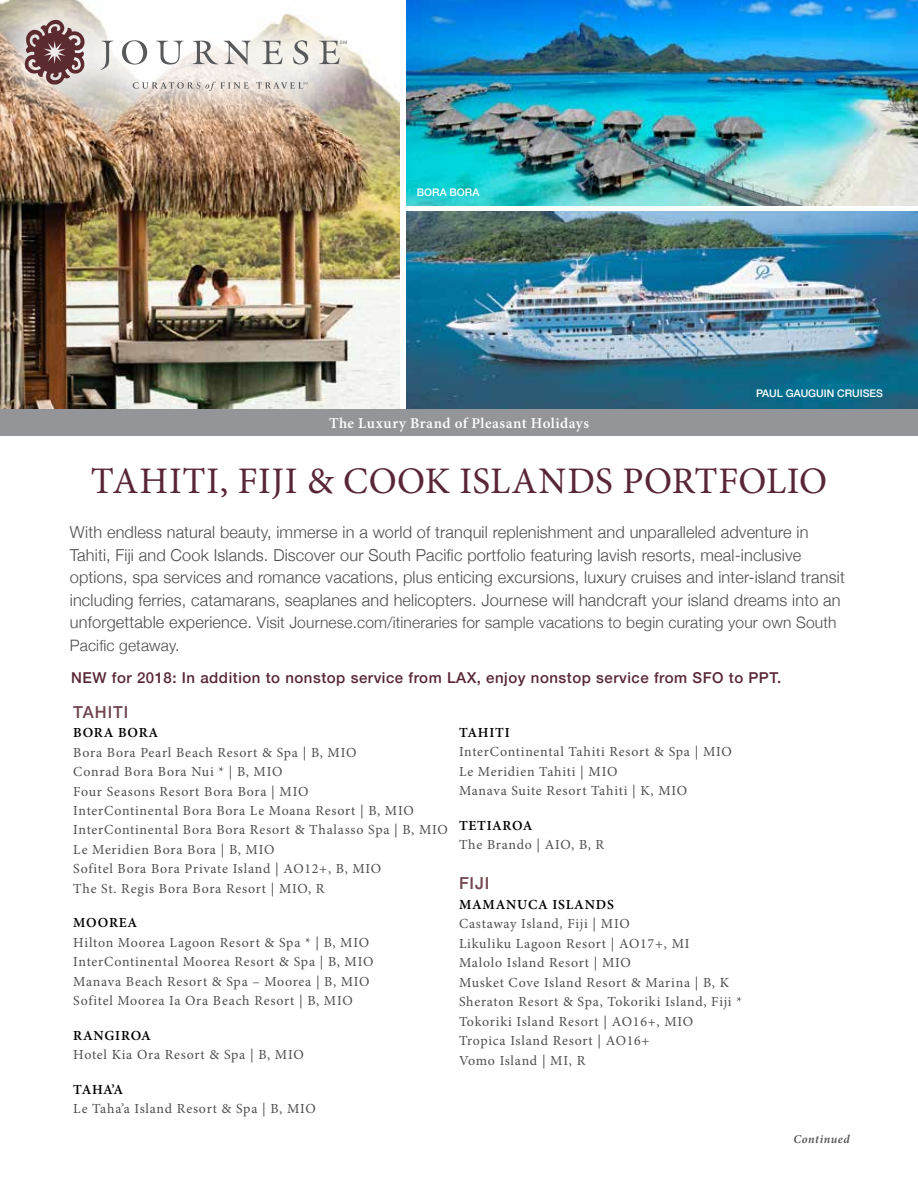
<style>
.page{position:relative;width:918px;height:1188px;background:#fff}
.page>*{position:absolute;margin:0;border:0;box-sizing:border-box;transform-origin:0 0}
.t1{font:37.5px "Minion Pro";letter-spacing:.015em;color:#592636}
.t2{font:300 16.5px/22.5px "Helvetica Neue";letter-spacing:.01em;color:#4d4d4f}
.t3{font:500 16.5px "Helvetica Neue";letter-spacing:.055em;color:#71464f}
.t4{font:300 15.75px/22.5px "Helvetica Neue";letter-spacing:.01em;color:#4d4d4f}
.t5{font:500 15px "Helvetica Neue";letter-spacing:.035em;color:#592736}
.t6{font:600 15px "Minion Pro";letter-spacing:.035em;color:#fff}
.t7{font:13.8px/19.5px "Minion Pro";letter-spacing:.055em;color:#4d4d4f}
.t8{font:600 13.8px "Minion Pro";letter-spacing:.055em;color:#000}
.t9{font:italic 600 12px "Minion Pro";letter-spacing:.05em;color:#4d4d4f}
.t10{font:500 10.5px "Helvetica Neue";color:#fff}
.s1{font-size:16.5px}
</style>
<div class="page">
<img style="left:0;top:99px;width:400px;height:311px">
<img style="left:406px;top:212px;width:512px;height:197px">
<div style="left:0;top:410px;width:918px;height:26px;background:#939598"></div>
<img style="left:406px;top:1px;width:512px;height:204px">
<div style="left:0;top:0;width:397px;height:141px;background:#fff;opacity:.85"></div>
<svg style="left:25px;top:20px;width:60px;height:65px;background:#967879"></svg>
<svg style="left:101px;top:41px;width:12px;height:29px"></svg>
<svg style="left:122px;top:40px;width:25px;height:25px"></svg>
<svg style="left:156px;top:41px;width:27px;height:24px"></svg>
<svg style="left:193px;top:40px;width:25px;height:24px"></svg>
<svg style="left:224px;top:41px;width:27px;height:24px"></svg>
<svg style="left:262px;top:41px;width:20px;height:23px"></svg>
<svg style="left:293px;top:40px;width:15px;height:25px"></svg>
<svg style="left:133px;top:82px;width:116px;height:9px"></svg>
<svg style="left:319px;top:41px;width:28px;height:23px"></svg>
<svg style="left:256px;top:82px;width:52px;height:7px"></svg>
<p class="t10" style="left:417px;top:184px;width:64px">BORA BORA</p>
<p class="t6" style="left:329px;top:413px;width:261px">The Luxury Brand of Pleasant Holidays</p>
<p class="t10" style="left:756px;top:385px;width:128px">PAUL GAUGUIN CRUISES</p>
<h1 class="t1" style="left:91px;top:456px;width:738px">TAHITI, FIJI &amp; COOK ISLANDS PORTFOLIO</h1>
<p class="t2" style="left:70px;top:520px;width:777px">With endless natural beauty, immerse in a world of tranquil replenishment and unparalleled adventure in Tahiti, Fiji and Cook Islands. Discover our South Pacific portfolio featuring lavish resorts, meal-inclusive options, spa services and romance vacations, plus enticing excursions, luxury cruises and inter-island transit including ferries, catamarans, seaplanes and helicopters. Journese will handcraft your island dreams into an</p>
<p class="t4" style="left:70px;top:610px;width:768px"><span class="s1">unforgettable experience.</span> Visit Journese.com/itineraries for sample vacations to begin curating your own South<br>Pacific getaway.</p>
<p class="t5" style="left:71px;top:666px;width:712px">NEW for 2018: In addition to nonstop service from LAX, enjoy nonstop service from SFO to PPT.</p>
<p class="t3" style="left:73px;top:698px;width:57px">TAHITI</p>
<p class="t8" style="left:73px;top:723px;width:86px">BORA BORA</p>
<p class="t7" style="left:73px;top:742px;width:376px">Bora Bora Pearl Beach Resort &amp; Spa | B, MIO<br>Conrad Bora Bora Nui * | B, MIO<br>Four Seasons Resort Bora Bora | MIO<br>InterContinental Bora Bora Le Moana Resort | B, MIO InterContinental Bora Bora Resort &amp; Thalasso Spa | B, MIO Le Meridien Bora Bora | B, MIO<br>Sofitel Bora Bora Private Island | AO12+, B, MIO<br>The St. Regis Bora Bora Resort | MIO, R</p>
<p class="t8" style="left:73px;top:914px;width:65px">MOOREA</p>
<p class="t7" style="left:73px;top:933px;width:302px">Hilton Moorea Lagoon Resort &amp; Spa * | B, MIO InterContinental Moorea Resort &amp; Spa | B, MIO Manava Beach Resort &amp; Spa – Moorea | B, MIO Sofitel Moorea Ia Ora Beach Resort | B, MIO</p>
<p class="t8" style="left:73px;top:1026px;width:79px">RANGIROA</p>
<p class="t7" style="left:73px;top:1045px;width:232px">Hotel Kia Ora Resort &amp; Spa | B, MIO</p>
<p class="t8" style="left:73px;top:1080px;width:52px">TAHA’A</p>
<p class="t7" style="left:73px;top:1099px;width:244px">Le Taha’a Island Resort &amp; Spa | B, MIO</p>
<p class="t8" style="left:459px;top:723px;width:52px">TAHITI</p>
<p class="t7" style="left:459px;top:742px;width:274px">InterContinental Tahiti Resort &amp; Spa | MIO<br>Le Meridien Tahiti | MIO<br>Manava Suite Resort Tahiti | K, MIO</p>
<p class="t8" style="left:459px;top:816px;width:75px">TETIAROA</p>
<p class="t7" style="left:459px;top:835px;width:147px">The Brando | AIO, B, R</p>
<p class="t3" style="left:459px;top:870px;width:32px">FIJI</p>
<p class="t8" style="left:459px;top:895px;width:156px">MAMANUCA ISLANDS</p>
<p class="t7" style="left:459px;top:914px;width:284px">Castaway Island, Fiji | MIO<br>Likuliku Lagoon Resort | AO17+, MI<br>Malolo Island Resort | MIO<br>Musket Cove Island Resort &amp; Marina | B, K<br>Sheraton Resort &amp; Spa, Tokoriki Island, Fiji *<br>Tokoriki Island Resort | AO16+, MIO<br>Tropica Island Resort | AO16+<br>Vomo Island | MI, R</p>
<p class="t9" style="left:793px;top:1130px;width:58px">Continued</p>
</div>
